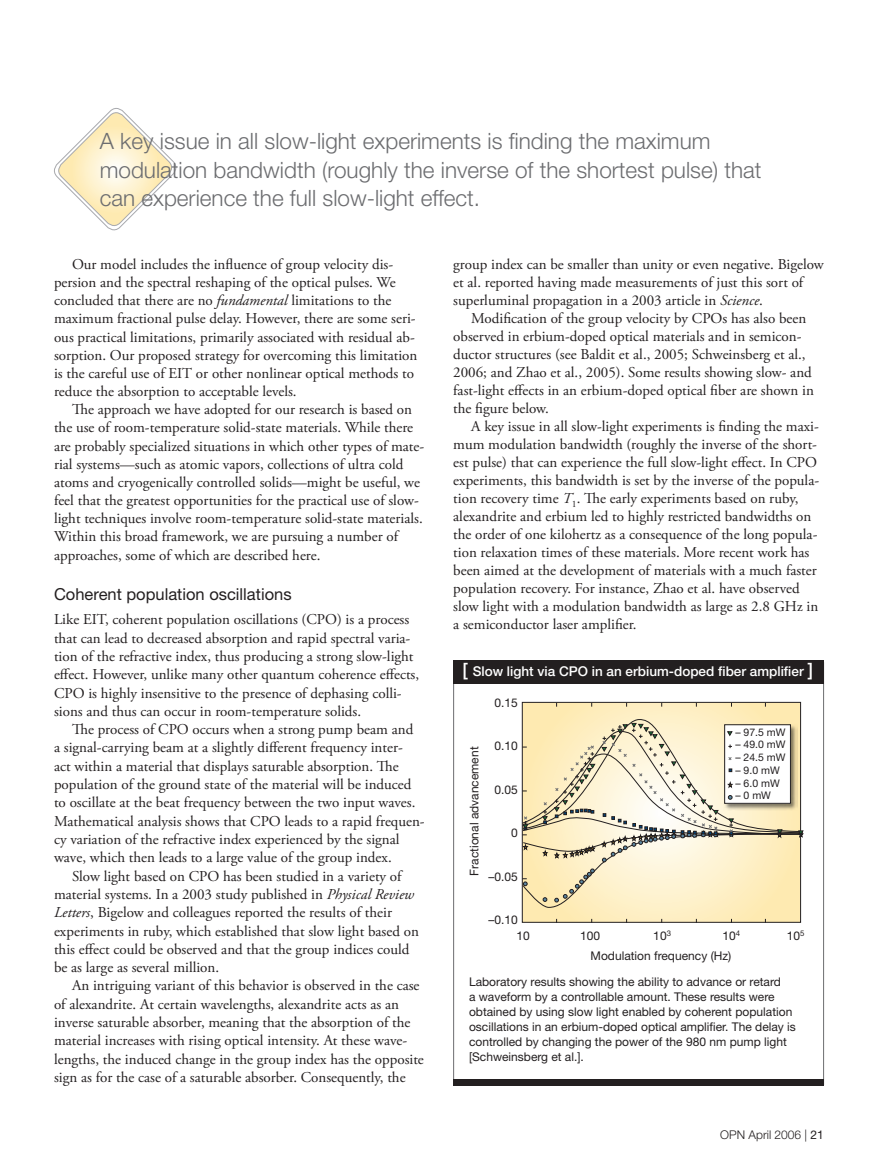
<style>
.page{position:relative;width:878px;height:1175px;background:#fff}
.page>*{position:absolute;margin:0;border:0;box-sizing:border-box;transform-origin:0 0}
.t1{font:300 22.5px/28.5px "Helvetica Neue";color:#6c6d70}
.t2{font:16.5px "Helvetica Neue";color:#231f20}
.t3{font:15px/18px "Adobe Garamond Pro";color:#231f20}
.t4{font:500 13.5px "Helvetica Neue";color:#fff}
.t5{font:12px/15px "Helvetica Neue";color:#231f20}
.t6{font:300 12px "Helvetica Neue";color:#231f20}
.t7{font:10.5px "Helvetica Neue";color:#231f20}
.s1{font-style:italic}
.s2{font-size:18px}
.s3{font-weight:400}
</style>
<div class="page">
<svg style="left:524px;top:704px;width:275px;height:216px;background:#fdebb9"></svg>
<div style="left:453px;top:660px;width:371px;height:23px;background:#231f20"></div>
<div style="left:453px;top:1079px;width:371px;height:6px;background:#231f20"></div>
<svg style="left:521px;top:718px;width:282px;height:190px;background:#ece2c4"></svg>
<svg style="left:54px;top:108px;width:123px;height:123px"></svg>
<h1 class="t1" style="left:100px;top:126px;width:663px">A key issue in all slow-light experiments is finding the maximum modulation bandwidth (roughly the inverse of the shortest pulse) that can experience the full slow-light effect.</h1>
<p class="t3" style="left:54px;top:256px;width:365px;text-indent:18px">Our model includes the influence of group velocity dis&shy;persion and the spectral reshaping of the optical pulses. We concluded that there are no <span class="s1">fundamental</span> limitations to the maximum fractional pulse delay. However, there are some seri&shy;ous practical limitations, primarily associated with residual ab&shy;sorption. Our proposed strategy for overcoming this limitation is the careful use of EIT or other nonlinear optical methods to reduce the absorption to acceptable levels.</p>
<p class="t3" style="left:54px;top:401px;width:372px;text-indent:18px">The approach we have adopted for our research is based on the use of room-temperature solid-state materials. While there are probably specialized situations in which other types of mate&shy;rial systems—such as atomic vapors, collections of ultra cold atoms and cryogenically controlled solids—might be useful, we feel that the greatest opportunities for the practical use of slow&shy;light techniques involve room-temperature solid-state materials.<br>Within this broad framework, we are pursuing a number of approaches, some of which are described here.</p>
<p class="t2" style="left:54px;top:584px;width:239px">Coherent population oscillations</p>
<p class="t3" style="left:54px;top:611px;width:366px">Like EIT, coherent population oscillations (CPO) is a process that can lead to decreased absorption and rapid spectral varia&shy;tion of the refractive index, thus producing a strong slow-light effect. However, unlike many other quantum coherence effects, CPO is highly insensitive to the presence of dephasing colli&shy;sions and thus can occur in room-temperature solids.</p>
<p class="t3" style="left:72px;top:721px;width:343px">The process of CPO occurs when a strong pump beam and</p>
<p class="t3" style="left:54px;top:739px;width:350px">a signal-carrying beam at a slightly different frequency inter-</p>
<p class="t3" style="left:54px;top:757px;width:346px">act within a material that displays saturable absorption. The</p>
<p class="t3" style="left:54px;top:776px;width:359px">population of the ground state of the material will be induced</p>
<p class="t3" style="left:54px;top:794px;width:363px">to oscillate at the beat frequency between the two input waves.</p>
<p class="t3" style="left:54px;top:812px;width:372px">Mathematical analysis shows that CPO leads to a rapid frequen-</p>
<p class="t3" style="left:54px;top:830px;width:347px">cy variation of the refractive index experienced by the signal</p>
<p class="t3" style="left:54px;top:849px;width:339px">wave, which then leads to a large value of the group index.</p>
<p class="t3" style="left:72px;top:867px;width:331px">Slow light based on CPO has been studied in a variety of</p>
<p class="t3" style="left:54px;top:885px;width:361px">material systems. In a 2003 study published in <span class="s1">Physical Review</span></p>
<p class="t3" style="left:54px;top:904px;width:339px"><span class="s1">Letters</span>, Bigelow and colleagues reported the results of their</p>
<p class="t3" style="left:54px;top:922px;width:366px">experiments in ruby, which established that slow light based on</p>
<p class="t3" style="left:54px;top:940px;width:357px">this effect could be observed and that the group indices could</p>
<p class="t3" style="left:54px;top:959px;width:167px">be as large as several million.</p>
<p class="t3" style="left:72px;top:977px;width:349px">An intriguing variant of this behavior is observed in the case</p>
<p class="t3" style="left:54px;top:995px;width:346px">of alexandrite. At certain wavelengths, alexandrite acts as an</p>
<p class="t3" style="left:54px;top:1013px;width:358px">inverse saturable absorber, meaning that the absorption of the</p>
<p class="t3" style="left:54px;top:1032px;width:355px">material increases with rising optical intensity. At these wave-</p>
<p class="t3" style="left:54px;top:1050px;width:371px">lengths, the induced change in the group index has the opposite</p>
<p class="t3" style="left:54px;top:1068px;width:353px">sign as for the case of a saturable absorber. Consequently, the</p>
<p class="t3" style="left:453px;top:256px;width:372px">group index can be smaller than unity or even negative. Bigelow et al. reported having made measurements of just this sort of superluminal propagation in a 2003 article in <span class="s1">Science</span>.</p>
<p class="t3" style="left:453px;top:310px;width:362px;text-indent:18px">Modification of the group velocity by CPOs has also been observed in erbium-doped optical materials and in semicon&shy;ductor structures (see Baldit et al., 2005; Schweinsberg et al., 2006; and Zhao et al., 2005). Some results showing slow- and fast-light effects in an erbium-doped optical fiber are shown in the figure below.</p>
<p class="t3" style="left:453px;top:418px;width:367px;text-indent:18px">A key issue in all slow-light experiments is finding the maxi&shy;mum modulation bandwidth (roughly the inverse of the short&shy;est pulse) that can experience the full slow-light effect. In CPO experiments, this bandwidth is set by the inverse of the popula&shy;tion recovery time <span class="s1">T</span><sub>1</sub>. The early experiments based on ruby, alexandrite and erbium led to highly restricted bandwidths on the order of one kilohertz as a consequence of the long popula&shy;tion relaxation times of these materials. More recent work has been aimed at the development of materials with a much faster population recovery. For instance, Zhao et al. have observed slow light with a modulation bandwidth as large as 2.8 GHz in a semiconductor laser amplifier.</p>
<p class="t4" style="left:462px;top:662px;width:352px"><span class="s2">[</span> Slow light via CPO in an erbium-doped fiber amplifier <span class="s2">]</span></p>
<p class="t5" style="left:466px;top:875px;width:130px;rotate:-90deg">Fractional advancement</p>
<p class="t5" style="left:494px;top:694px;width:25px">0.15</p>
<p class="t5" style="left:494px;top:738px;width:25px">0.10</p>
<p class="t5" style="left:494px;top:781px;width:25px">0.05</p>
<p class="t5" style="left:511px;top:825px;width:8px">0</p>
<p class="t5" style="left:488px;top:868px;width:31px">–0.05</p>
<p class="t5" style="left:488px;top:912px;width:31px">–0.10</p>
<p class="t7" style="left:735px;top:725px;width:52px">– 97.5 mW</p>
<p class="t7" style="left:735px;top:738px;width:52px">– 49.0 mW</p>
<p class="t7" style="left:735px;top:751px;width:52px">– 24.5 mW</p>
<p class="t7" style="left:735px;top:764px;width:46px">– 9.0 mW</p>
<p class="t7" style="left:735px;top:776px;width:46px">– 6.0 mW</p>
<p class="t7" style="left:735px;top:789px;width:37px">– 0 mW</p>
<p class="t5" style="left:516px;top:928px;width:15px">10</p>
<p class="t5" style="left:580px;top:928px;width:22px">100</p>
<p class="t5" style="left:653px;top:928px;width:19px">10<sup>3</sup></p>
<p class="t5" style="left:722px;top:928px;width:19px">10<sup>4</sup></p>
<p class="t5" style="left:786px;top:928px;width:19px">10<sup>5</sup></p>
<p class="t5" style="left:590px;top:948px;width:142px">Modulation frequency (Hz)</p>
<p class="t5" style="left:469px;top:974px;width:328px">Laboratory results showing the ability to advance or retard<br>a waveform by a controllable amount. These results were obtained by using slow light enabled by coherent population oscillations in an erbium-doped optical amplifier. The delay is controlled by changing the power of the 980 nm pump light [Schweinsberg et al.].</p>
<p class="t6" style="left:720px;top:1127px;width:105px">OPN April 2006 | <span class="s3">21</span></p>
</div>
